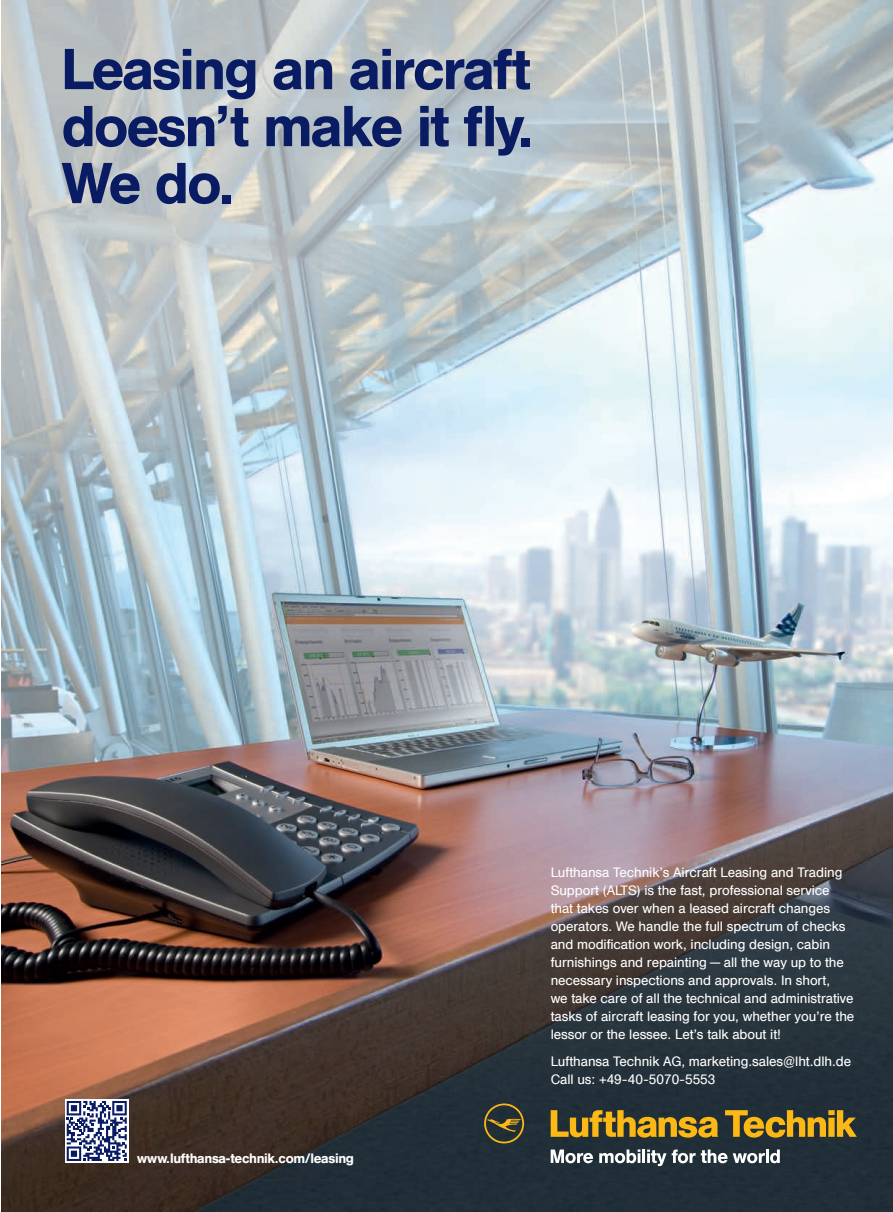
<style>
.page{position:relative;width:893px;height:1212px;background:#fff}
.page>*{position:absolute;margin:0;border:0;box-sizing:border-box;transform-origin:0 0}
.t1{font:500 57px/57px "Helvetica DLHCGH";letter-spacing:-.01em;color:#091b63;text-align:justify}
.t2{font:13.5px/18px "Helvetica DLHCGH";color:#fff}
.t3{font:500 13.5px "Helvetica DLHCGH";color:#fff}
</style>
<div class="page">
<img style="left:1px;top:0;width:892px;height:1212px">
<div style="left:65px;top:1099px;width:64px;height:64px;background:linear-gradient(to right,#fff,#fff)"></div>
<svg style="left:67px;top:1101px;width:60px;height:60px"></svg>
<svg style="left:484px;top:1103px;width:40px;height:40px;background:#4f4b2f"></svg>
<svg style="left:551px;top:1110px;width:342px;height:60px;background:#5b573d"></svg>
<h1 class="t1" style="left:62px;top:42px;width:474px">Leasing an aircraft doesn’t make it fly.<br>We do.</h1>
<p class="t3" style="left:137px;top:1150px;width:218px">www.lufthansa-technik.com/leasing</p>
<p class="t2" style="left:551px;top:863px;width:305px">Lufthansa Technik’s Aircraft Leasing and Trading Support (ALTS) is the fast, professional service that takes over when a leased aircraft changes operators. We handle the full spectrum of checks and modification work, including design, cabin furnishings and repainting — all the way up to the necessary inspections and approvals. In short,<br>we take care of all the technical and administrative tasks of aircraft leasing for you, whether you’re the lessor or the lessee. Let’s talk about it!</p>
<p class="t2" style="left:551px;top:1052px;width:302px">Lufthansa Technik AG, marketing.sales@lht.dlh.de<br>Call us: +49-40-5070-5553</p>
</div>
